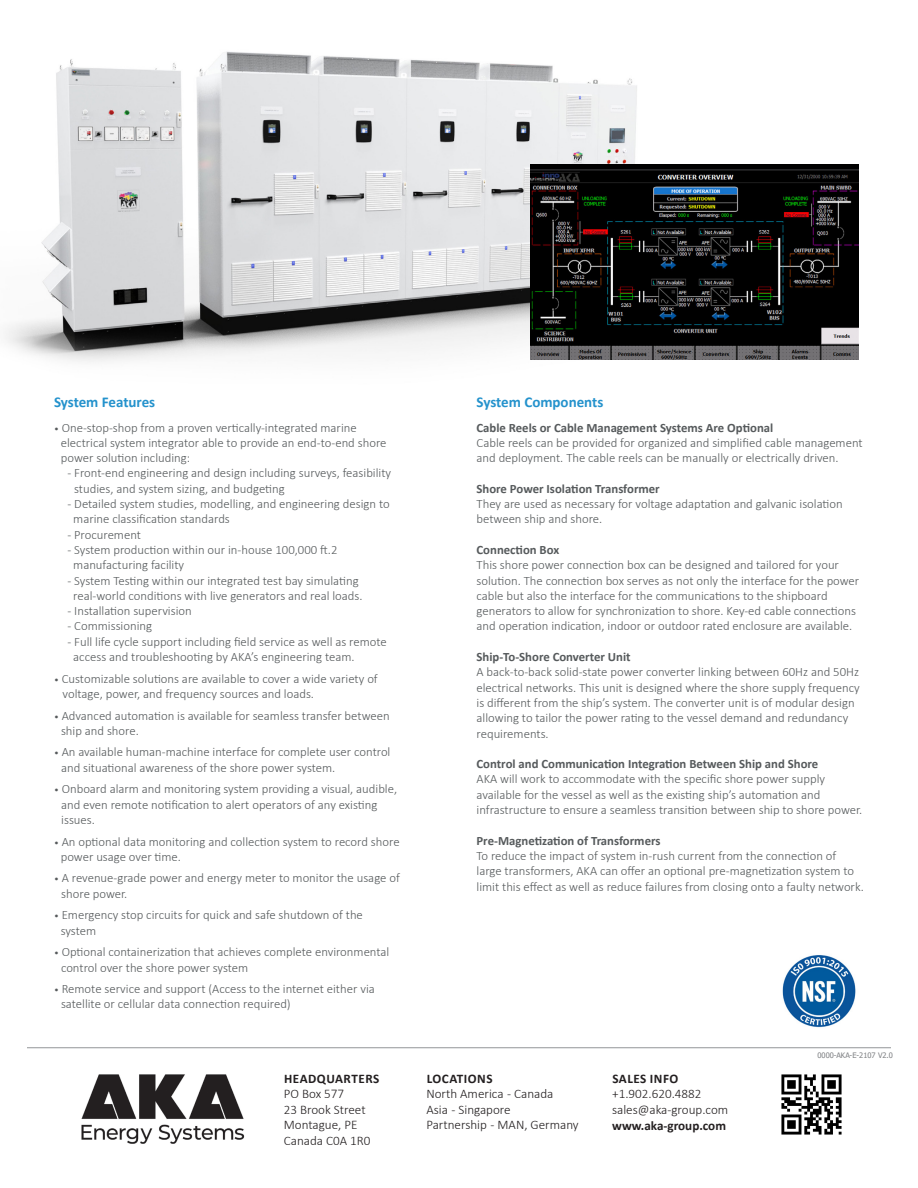
<style>
.page{position:relative;width:918px;height:1188px;background:#fff}
.page>*{position:absolute;margin:0;border:0;box-sizing:border-box;transform-origin:0 0}
.t1{font:700 15px "Calibri";color:#2492cc}
.t2{font:300 13.2px "Calibri";color:#231f20}
.t3{font:700 13.2px "Calibri";letter-spacing:.03em;color:#231f20}
.t4{font:700 13.2px "Calibri";color:#231f20}
.t5{font:300 12.75px/15.3px "Calibri";color:#565a5c}
.t6{font:700 12.75px "Calibri";color:#565a5c}
.t7{font:7.5px "Tahoma";color:#808285}
.s1{font-size:9.75px}
</style>
<div class="page">
<img style="left:5px;top:51px;width:632px;height:311px">
<img style="left:531px;top:164px;width:328px;height:196px">
<hr style="left:27px;top:1047px;width:864px;height:1px;background:#939598">
<img style="left:782px;top:955px;width:74px;height:73px">
<img style="left:781px;top:1074px;width:61px;height:61px">
<img style="left:81px;top:1074px;width:164px;height:70px">
<p class="t1" style="left:54px;top:392px;width:103px">System Features</p>
<p class="t5" style="left:54px;top:420px;width:304px"><span class="s1">•</span> One-stop-shop from a proven vertically-integrated marine</p>
<p class="t5" style="left:61px;top:435px;width:327px">electrical system integrator able to provide an end-to-end shore</p>
<p class="t5" style="left:61px;top:450px;width:131px">power solution including:</p>
<p class="t5" style="left:74px;top:465px;width:319px;text-indent:-7px">- Front-end engineering and design including surveys, feasibility studies, and system sizing, and budgeting</p>
<p class="t5" style="left:73px;top:496px;width:318px;text-indent:-6px">- Detailed system studies, modelling, and engineering design to marine classification standards</p>
<p class="t5" style="left:68px;top:527px;width:75px">- Procurement</p>
<p class="t5" style="left:73px;top:542px;width:266px;text-indent:-6px">- System production within our in-house 100,000 ft.2 manufacturing facility</p>
<p class="t5" style="left:68px;top:573px;width:297px;text-align:center">- System Testing within our integrated test bay simulating real-world conditions with live generators and real loads.</p>
<p class="t5" style="left:68px;top:603px;width:126px">- Installation supervision</p>
<p class="t5" style="left:68px;top:618px;width:86px">- Commissioning</p>
<p class="t5" style="left:73px;top:634px;width:315px;text-indent:-6px">- Full life cycle support including field service as well as remote access and troubleshooting by AKA’s engineering team.</p>
<p class="t5" style="left:54px;top:671px;width:325px"><span class="s1">•</span> Customizable solutions are available to cover a wide variety of</p>
<p class="t5" style="left:63px;top:686px;width:253px">voltage, power, and frequency sources and loads.</p>
<p class="t5" style="left:54px;top:708px;width:337px"><span class="s1">•</span> Advanced automation is available for seamless transfer between</p>
<p class="t5" style="left:61px;top:723px;width:79px">ship and shore.</p>
<p class="t5" style="left:54px;top:744px;width:338px"><span class="s1">•</span> An available human-machine interface for complete user control</p>
<p class="t5" style="left:61px;top:760px;width:276px">and situational awareness of the shore power system.</p>
<p class="t5" style="left:54px;top:781px;width:345px"><span class="s1">•</span> Onboard alarm and monitoring system providing a visual, audible,</p>
<p class="t5" style="left:61px;top:797px;width:318px">and even remote notification to alert operators of any existing</p>
<p class="t5" style="left:61px;top:812px;width:35px">issues.</p>
<p class="t5" style="left:54px;top:834px;width:347px"><span class="s1">•</span> An optional data monitoring and collection system to record shore</p>
<p class="t5" style="left:61px;top:849px;width:122px">power usage over time.</p>
<p class="t5" style="left:54px;top:870px;width:347px"><span class="s1">•</span> A revenue-grade power and energy meter to monitor the usage of</p>
<p class="t5" style="left:61px;top:886px;width:68px">shore power.</p>
<p class="t5" style="left:54px;top:907px;width:310px"><span class="s1">•</span> Emergency stop circuits for quick and safe shutdown of the</p>
<p class="t5" style="left:61px;top:923px;width:37px">system</p>
<p class="t5" style="left:54px;top:944px;width:337px"><span class="s1">•</span> Optional containerization that achieves complete environmental</p>
<p class="t5" style="left:61px;top:960px;width:189px">control over the shore power system</p>
<p class="t5" style="left:54px;top:981px;width:322px"><span class="s1">•</span> Remote service and support (Access to the internet either via</p>
<p class="t5" style="left:61px;top:996px;width:231px">satellite or cellular data connection required)</p>
<p class="t3" style="left:284px;top:1069px;width:97px">HEADQUARTERS</p>
<p class="t2" style="left:284px;top:1086px;width:62px">PO Box 577</p>
<p class="t2" style="left:284px;top:1101px;width:83px">23 Brook Street</p>
<p class="t2" style="left:284px;top:1117px;width:75px">Montague, PE</p>
<p class="t2" style="left:284px;top:1132px;width:88px">Canada C0A 1R0</p>
<p class="t1" style="left:477px;top:392px;width:128px">System Components</p>
<p class="t6" style="left:477px;top:418px;width:298px">Cable Reels or Cable Management Systems Are Optional</p>
<p class="t5" style="left:477px;top:435px;width:388px">Cable reels can be provided for organized and simplified cable management and deployment. The cable reels can be manually or electrically driven.</p>
<p class="t6" style="left:477px;top:480px;width:185px">Shore Power Isolation Transformer</p>
<p class="t5" style="left:477px;top:496px;width:368px">They are used as necessary for voltage adaptation and galvanic isolation between ship and shore.</p>
<p class="t6" style="left:477px;top:541px;width:84px">Connection Box</p>
<p class="t5" style="left:477px;top:557px;width:384px">This shore power connection box can be designed and tailored for your solution. The connection box serves as not only the interface for the power cable but also the interface for the communications to the shipboard generators to allow for synchronization to shore. Key-ed cable connections and operation indication, indoor or outdoor rated enclosure are available.</p>
<p class="t6" style="left:477px;top:648px;width:156px">Ship-To-Shore Converter Unit</p>
<p class="t5" style="left:477px;top:664px;width:385px">A back-to-back solid-state power converter linking between 60Hz and 50Hz electrical networks. This unit is designed where the shore supply frequency is different from the ship’s system. The converter unit is of modular design allowing to tailor the power rating to the vessel demand and redundancy requirements.</p>
<p class="t6" style="left:477px;top:755px;width:343px">Control and Communication Integration Between Ship and Shore</p>
<p class="t5" style="left:477px;top:771px;width:387px">AKA will work to accommodate with the specific shore power supply available for the vessel as well as the existing ship’s automation and infrastructure to ensure a seamless transition between ship to shore power.</p>
<p class="t6" style="left:477px;top:831px;width:186px">Pre-Magnetization of Transformers</p>
<p class="t5" style="left:477px;top:848px;width:389px">To reduce the impact of system in-rush current from the connection of large transformers, AKA can offer an optional pre-magnetization system to limit this effect as well as reduce failures from closing onto a faulty network.</p>
<p class="t3" style="left:427px;top:1069px;width:67px">LOCATIONS</p>
<p class="t2" style="left:426px;top:1086px;width:128px">North America - Canada</p>
<p class="t2" style="left:426px;top:1101px;width:86px">Asia - Singapore</p>
<p class="t2" style="left:426px;top:1117px;width:154px">Partnership - MAN, Germany</p>
<p class="t3" style="left:612px;top:1069px;width:68px">SALES INFO</p>
<p class="t2" style="left:612px;top:1086px;width:91px">+1.902.620.4882</p>
<p class="t2" style="left:612px;top:1101px;width:118px">sales@aka-group.com</p>
<p class="t4" style="left:612px;top:1116px;width:115px">www.aka-group.com</p>
<p class="t7" style="left:817px;top:1051px;width:77px">0000-AKA-E-2107 V2.0</p>
</div>
